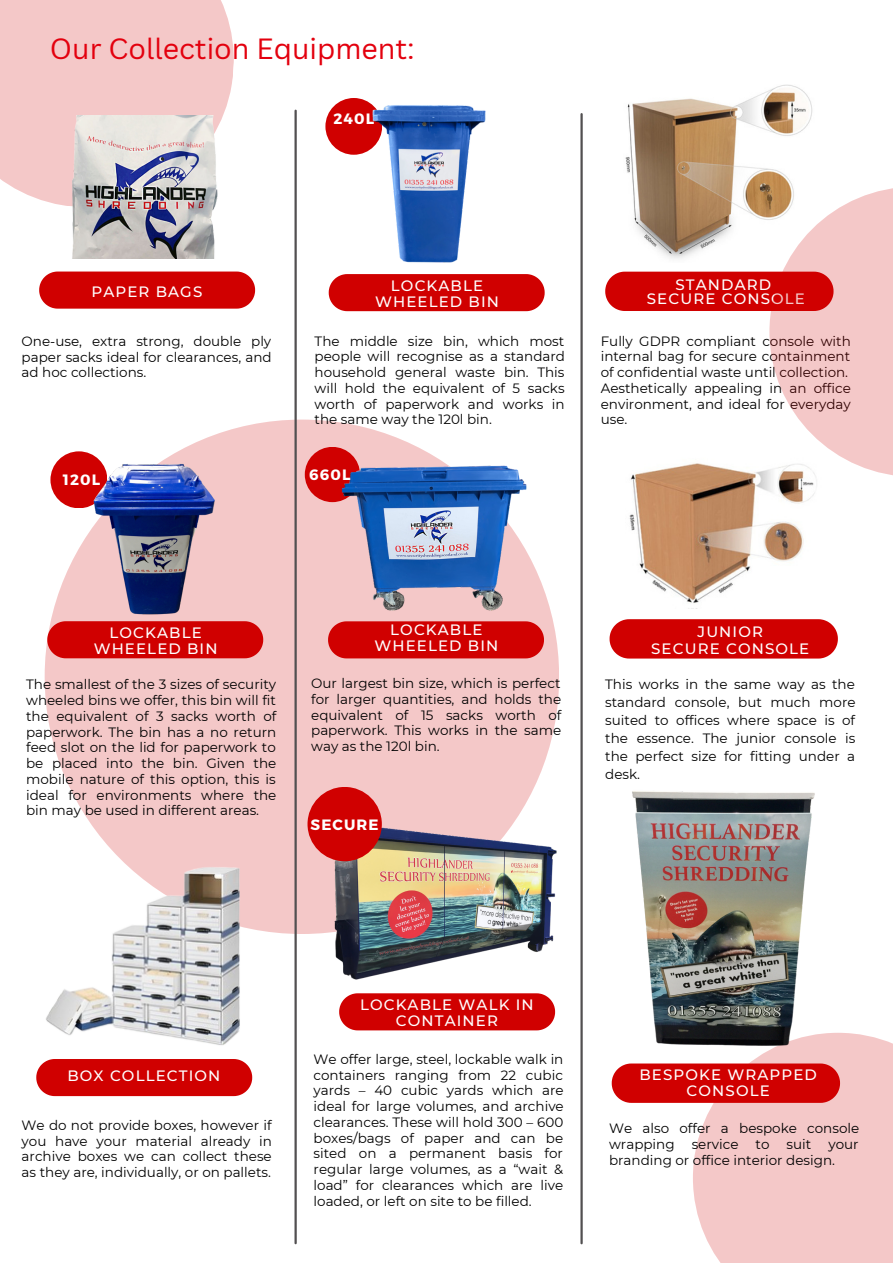
<style>
.page{position:relative;width:893px;height:1264px;background:#fff}
.page>*{position:absolute;margin:0;border:0;box-sizing:border-box;transform-origin:0 0}
.t1{font:28.5px "Canva Sans";color:#e3000e}
.t2{font:500 15px/15.8px "Montserrat";letter-spacing:.075em;color:#fff;text-align:center}
.t3{font:700 15px "Montserrat";letter-spacing:.075em;color:#fff}
.t4{font:13.5px/15.8px "Montserrat";color:#000;text-align:justify}
</style>
<div class="page">
<div style="left:45px;top:419px;width:514px;height:515px;background:#f4c8c8;border-radius:50%"></div>
<div style="left:339px;top:993px;width:216px;height:37px;background:#d00000"></div>
<img style="left:322px;top:812px;width:235px;height:168px">
<div style="left:307px;top:787px;width:75px;height:74px;background:#d00000;border-radius:50%"></div>
<img style="left:46px;top:865px;width:195px;height:180px">
<div style="left:36px;top:1059px;width:216px;height:37px;background:#d00000"></div>
<div style="left:0;top:0;width:234px;height:204px;background:#f4c8c8"></div>
<img style="left:57px;top:115px;width:177px;height:143px">
<div style="left:692px;top:1032px;width:200px;height:230px;background:#f4c8c8"></div>
<img style="left:625px;top:85px;width:188px;height:174px">
<div style="left:39px;top:271px;width:216px;height:37px;background:#d00000"></div>
<div style="left:605px;top:272px;width:164px;height:39px;background:#d00000"></div>
<div style="left:47px;top:621px;width:216px;height:37px;background:#d00000"></div>
<hr style="left:294px;top:111px;width:3px;height:1132px;background:#525051">
<hr style="left:580px;top:114px;width:2px;height:1129px;background:#525051">
<div style="left:609px;top:619px;width:228px;height:39px;background:#d00000"></div>
<img style="left:629px;top:463px;width:188px;height:146px">
<div style="left:50px;top:451px;width:57px;height:57px;background:#d00000;border-radius:50%"></div>
<img style="left:92px;top:447px;width:123px;height:176px">
<div style="left:328px;top:621px;width:216px;height:37px;background:#d00000"></div>
<div style="left:305px;top:447px;width:55px;height:55px;background:#d00000;border-radius:50%"></div>
<img style="left:342px;top:458px;width:186px;height:153px">
<div style="left:325px;top:98px;width:57px;height:57px;background:#d00000;border-radius:50%"></div>
<img style="left:369px;top:102px;width:117px;height:161px">
<div style="left:329px;top:274px;width:215px;height:37px;background:#d00000"></div>
<img style="left:632px;top:791px;width:215px;height:266px">
<div style="left:611px;top:1063px;width:229px;height:39px;background:#d00000"></div>
<svg style="left:769px;top:187px;width:123px;height:290px;fill:#f4c8c8"></svg>
<h1 class="t1" style="left:50px;top:28px;width:366px">Our Collection Equipment:</h1>
<p class="t3" style="left:333px;top:109px;width:42px">240L</p>
<p class="t2" style="left:646px;top:278px;width:160px;line-height:13.5px">STANDARD<br>SECURE CONSOLE</p>
<p class="t2" style="left:375px;top:278px;width:125px">LOCKABLE<br>WHEELED BIN</p>
<p class="t4" style="left:314px;top:333px;width:252px">The middle size bin, which most people will recognise as a standard household general waste bin. This will hold the equivalent of 5 sacks worth of paperwork and works in the same way the 120l bin.</p>
<p class="t2" style="left:91px;top:284px;width:112px">PAPER BAGS</p>
<p class="t4" style="left:22px;top:333px;width:251px">One-use, extra strong, double ply paper sacks ideal for clearances, and ad hoc collections.</p>
<p class="t4" style="left:600px;top:333px;width:252px;text-align:left">Fully GDPR compliant console with internal bag for secure containment of confidential waste until collection.<br>Aesthetically appealing in an office environment, and ideal for everyday use.</p>
<p class="t3" style="left:63px;top:470px;width:39px">120L</p>
<p class="t3" style="left:309px;top:465px;width:43px">660L</p>
<p class="t2" style="left:94px;top:625px;width:125px">LOCKABLE<br>WHEELED BIN</p>
<p class="t4" style="left:26px;top:676px;width:252px">The smallest of the 3 sizes of security wheeled bins we offer, this bin will fit the equivalent of 3 sacks worth of paperwork. The bin has a no return feed slot on the lid for paperwork to be placed into the bin. Given the mobile nature of this option, this is ideal for environments where the bin may be used in different areas.</p>
<p class="t2" style="left:374px;top:621px;width:125px">LOCKABLE<br>WHEELED BIN</p>
<p class="t4" style="left:311px;top:675px;width:252px">Our largest bin size, which is perfect for larger quantities, and holds the equivalent of 15 sacks worth of paperwork. This works in the same way as the 120l bin.</p>
<p class="t3" style="left:310px;top:814px;width:70px">SECURE</p>
<p class="t2" style="left:651px;top:623px;width:160px;line-height:16.8px">JUNIOR<br>SECURE CONSOLE</p>
<p class="t4" style="left:605px;top:675px;width:252px;line-height:18px">This works in the same way as the standard console, but much more suited to offices where space is of the essence. The junior console is the perfect size for fitting under a desk.</p>
<p class="t2" style="left:360px;top:997px;width:175px">LOCKABLE WALK IN<br>CONTAINER</p>
<p class="t4" style="left:313px;top:1051px;width:252px">We offer large, steel, lockable walk in containers ranging from 22 cubic yards – 40 cubic yards which are ideal for large volumes, and archive clearances. These will hold 300 – 600 boxes/bags of paper and can be sited on a permanent basis for regular large volumes, as a “wait &amp; load” for clearances which are live loaded, or left on site to be filled.</p>
<p class="t2" style="left:639px;top:1066px;width:179px">BESPOKE WRAPPED<br>CONSOLE</p>
<p class="t2" style="left:67px;top:1068px;width:154px">BOX COLLECTION</p>
<p class="t4" style="left:22px;top:1117px;width:252px">We do not provide boxes, however if you have your material already in archive boxes we can collect these as they are, individually, or on pallets.</p>
<p class="t4" style="left:609px;top:1120px;width:252px">We also offer a bespoke console wrapping</p>
<p class="t4" style="left:691px;top:1136px;width:48px">service</p>
<p class="t4" style="left:755px;top:1136px;width:15px">to</p>
<p class="t4" style="left:786px;top:1136px;width:26px">suit</p>
<p class="t4" style="left:609px;top:1136px;width:251px;text-indent:219px">your branding or office interior design.</p>
</div>
